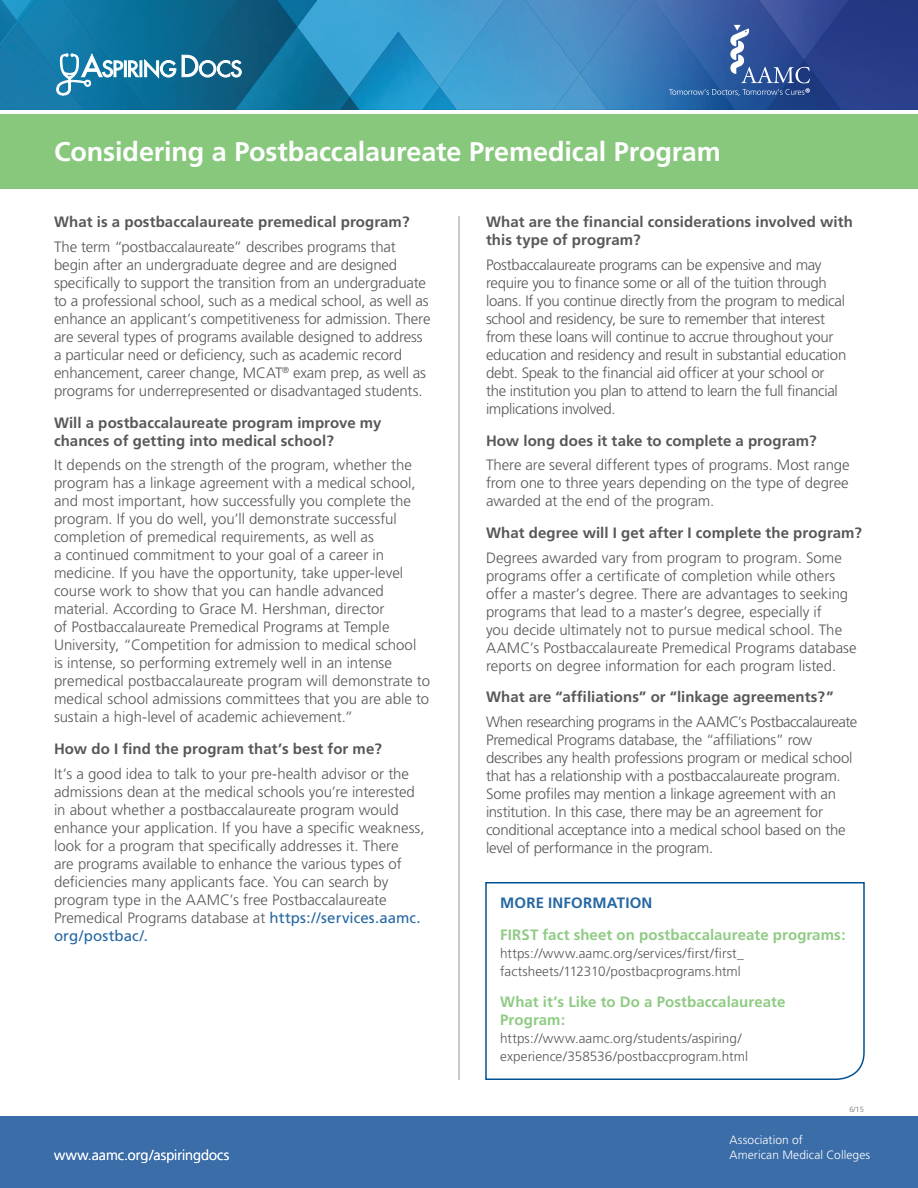
<style>
.page{position:relative;width:918px;height:1188px;background:#fff}
.page>*{position:absolute;margin:0;border:0;box-sizing:border-box;transform-origin:0 0}
.Head__Title{font:700 27px "Frutiger";letter-spacing:-.005em;color:#fff}
.Body_Copy{font:300 15px/18px "Frutiger";letter-spacing:-.005em;color:#57585a}
.Head__Subhead{font:700 15px/18px "Frutiger";letter-spacing:.005em;color:#57585a}
.Body_Copy-2{font:700 15px/18px "Frutiger";letter-spacing:.005em;color:#8fcb84}
.Body_Copy-3{font:700 15px "Frutiger";letter-spacing:.01em;color:#2567a3}
.t1{font:300 14.25px "Frutiger";color:#fff}
.Body_Copy-4{font:300 13.5px/18px "Frutiger";letter-spacing:.005em;color:#57585a}
.t2{font:300 12px/15px "Frutiger";letter-spacing:.01em;color:#fff}
.t3{font:300 7.5px "Frutiger";color:#6c6d70}
.s1{font-weight:400;color:#2567a3}
</style>
<div class="page">
<div style="left:0;top:114px;width:918px;height:75px;background:#87c87d"></div>
<div style="left:0;top:1116px;width:918px;height:72px;background:#3b6da8"></div>
<hr style="left:459px;top:216px;width:1px;height:864px;background:#939598">
<svg style="left:0;top:20px;width:17px;height:3px"></svg>
<img style="left:0;top:0;width:17px;height:20px">
<img style="left:17px;top:0;width:1px;height:23px">
<div style="left:841px;top:0;width:77px;height:110px;background:#273c88"></div>
<img style="left:841px;top:0;width:18px;height:60px">
<img style="left:0;top:23px;width:18px;height:87px">
<img style="left:18px;top:0;width:35px;height:110px">
<img style="left:53px;top:0;width:102px;height:110px">
<img style="left:155px;top:0;width:111px;height:110px">
<img style="left:266px;top:0;width:31px;height:27px">
<img style="left:457px;top:0;width:384px;height:110px">
<img style="left:439px;top:97px;width:18px;height:13px">
<img style="left:515px;top:0;width:129px;height:74px">
<img style="left:235px;top:27px;width:105px;height:83px">
<img style="left:340px;top:97px;width:10px;height:13px">
<img style="left:297px;top:0;width:218px;height:97px">
<img style="left:350px;top:32px;width:89px;height:78px">
<svg style="left:56px;top:53px;width:120px;height:42px"></svg>
<svg style="left:182px;top:55px;width:59px;height:22px"></svg>
<svg style="left:669px;top:25px;width:141px;height:71px;background:#3e63a4"></svg>
<svg style="left:485px;top:882px;width:380px;height:198px"></svg>
<p class="Head__Title" style="left:54px;top:136px;width:668px">Considering a Postbaccalaureate Premedical Program</p>
<p class="Head__Subhead" style="left:54px;top:213px;width:357px">What is a postbaccalaureate premedical program?</p>
<p class="Body_Copy" style="left:54px;top:238px;width:378px">The term “postbaccalaureate” describes programs that begin after an undergraduate degree and are designed specifically to support the transition from an undergraduate to a professional school, such as a medical school, as well as enhance an applicant’s competitiveness for admission. There are several types of programs available designed to address a particular need or deficiency, such as academic record enhancement, career change, MCAT<sup>®</sup> exam prep, as well as programs for underrepresented or disadvantaged students.</p>
<p class="Head__Subhead" style="left:54px;top:413px;width:329px">Will a postbaccalaureate program improve my chances of getting into medical school?</p>
<p class="Body_Copy" style="left:54px;top:456px;width:378px">It depends on the strength of the program, whether the program has a linkage agreement with a medical school, and most important, how successfully you complete the program. If you do well, you’ll demonstrate successful completion of premedical requirements, as well as<br>a continued commitment to your goal of a career in medicine. If you have the opportunity, take upper-level course work to show that you can handle advanced material. According to Grace M. Hershman, director<br>of Postbaccalaureate Premedical Programs at Temple University, “Competition for admission to medical school<br>is intense, so performing extremely well in an intense premedical postbaccalaureate program will demonstrate to medical school admissions committees that you are able to sustain a high-level of academic achievement.”</p>
<p class="Head__Subhead" style="left:54px;top:740px;width:329px">How do I find the program that’s best for me?</p>
<p class="Body_Copy" style="left:54px;top:765px;width:372px">It’s a good idea to talk to your pre-health advisor or the admissions dean at the medical schools you’re interested in about whether a postbaccalaureate program would enhance your application. If you have a specific weakness, look for a program that specifically addresses it. There<br>are programs available to enhance the various types of deficiencies many applicants face. You can search by program type in the AAMC’s free Postbaccalaureate Premedical Programs database at <span class="s1">https://services.aamc. org/postbac/.</span></p>
<p class="t1" style="left:54px;top:1147px;width:177px">www.aamc.org/aspiringdocs</p>
<p class="Head__Subhead" style="left:486px;top:213px;width:368px">What are the financial considerations involved with this type of program?</p>
<p class="Body_Copy" style="left:486px;top:256px;width:362px">Postbaccalaureate programs can be expensive and may require you to finance some or all of the tuition through loans. If you continue directly from the program to medical school and residency, be sure to remember that interest from these loans will continue to accrue throughout your education and residency and result in substantial education debt. Speak to the financial aid officer at your school or the institution you plan to attend to learn the full financial implications involved.</p>
<p class="Head__Subhead" style="left:486px;top:431px;width:332px">How long does it take to complete a program?</p>
<p class="Body_Copy" style="left:486px;top:456px;width:365px;text-align:justify">There are several different types of programs. Most range from one to three years depending on the type of degree awarded at the end of the program.</p>
<p class="Head__Subhead" style="left:486px;top:524px;width:378px">What degree will I get after I complete the program?</p>
<p class="Body_Copy" style="left:486px;top:549px;width:372px">Degrees awarded vary from program to program. Some programs offer a certificate of completion while others offer a master’s degree. There are advantages to seeking programs that lead to a master’s degree, especially if<br>you decide ultimately not to pursue medical school. The AAMC’s Postbaccalaureate Premedical Programs database reports on degree information for each program listed.</p>
<p class="Head__Subhead" style="left:486px;top:688px;width:349px">What are “affiliations” or “linkage agreements?”</p>
<p class="Body_Copy" style="left:486px;top:713px;width:373px">When researching programs in the AAMC’s Postbaccalaureate Premedical Programs database, the “affiliations” row describes any health professions program or medical school that has a relationship with a postbaccalaureate program.<br>Some profiles may mention a linkage agreement with an institution. In this case, there may be an agreement for conditional acceptance into a medical school based on the level of performance in the program.</p>
<p class="Body_Copy-3" style="left:500px;top:894px;width:154px">MORE INFORMATION</p>
<p class="Body_Copy-2" style="left:500px;top:926px;width:347px">FIRST fact sheet on postbaccalaureate programs:</p>
<p class="Body_Copy-4" style="left:500px;top:944px;width:245px">https://www.aamc.org/services/first/first_ factsheets/112310/postbacprograms.html</p>
<p class="Body_Copy-2" style="left:500px;top:993px;width:287px">What it’s Like to Do a Postbaccalaureate<br>Program:</p>
<p class="Body_Copy-4" style="left:500px;top:1030px;width:249px">https://www.aamc.org/students/aspiring/ experience/358536/postbaccprogram.html</p>
<p class="t3" style="left:849px;top:1105px;width:16px">6/15</p>
<p class="t2" style="left:729px;top:1132px;width:142px">Association of<br>American Medical Colleges</p>
</div>
